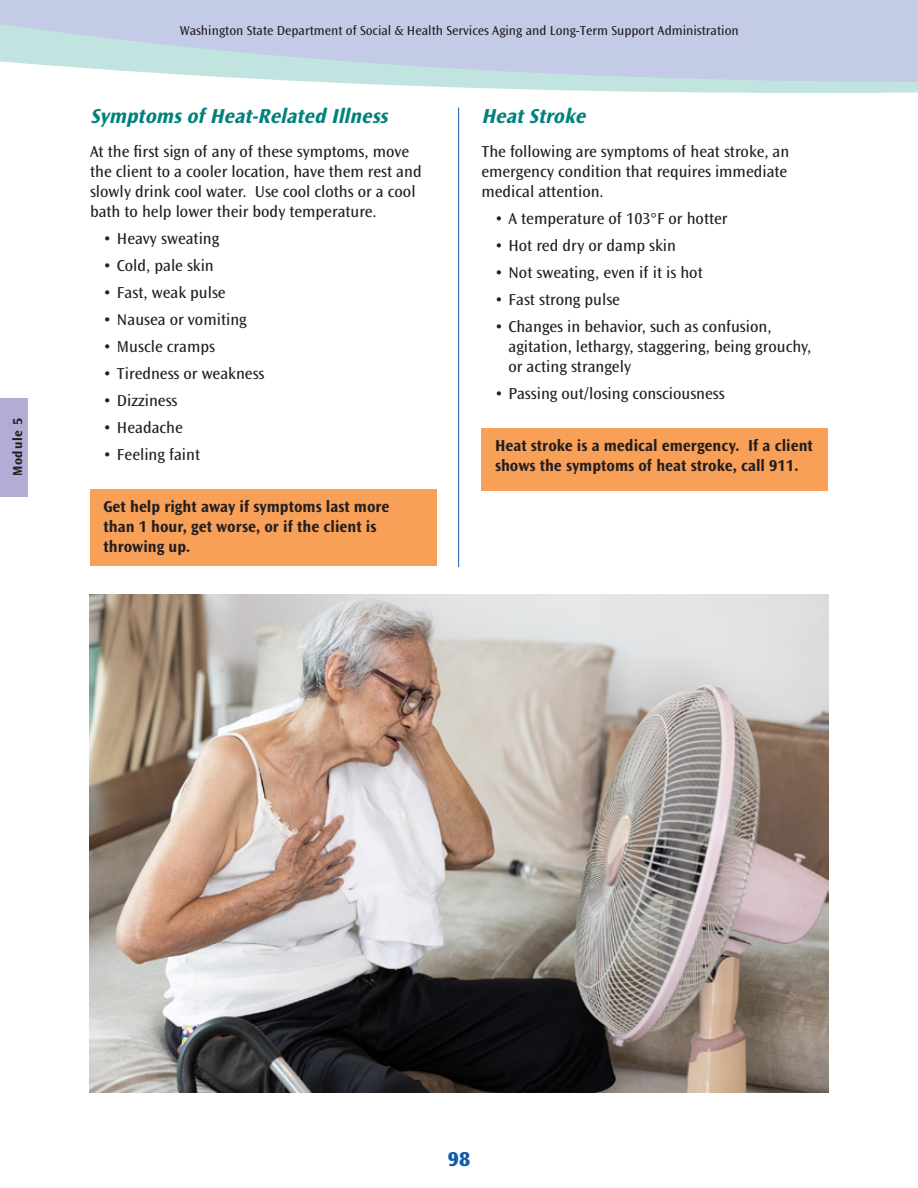
<style>
.page{position:relative;width:918px;height:1188px;background:#fff}
.page>*{position:absolute;margin:0;border:0;box-sizing:border-box;transform-origin:0 0}
.t1{font:italic 700 21px "Ocean Sans Std";color:#00827c}
.t2{font:800 21px "Ocean Sans Std";color:#135cab}
.t3{font:16.5px/19.8px "Ocean Sans Std";color:#231f20}
.t4{font:700 16.5px/19.8px "Ocean Sans Std";color:#231f20}
.t5{font:13.5px "Ocean Sans Std";color:#231f20}
.t6{font:700 13.5px "Ocean Sans Std";letter-spacing:.05em;color:#231f20}
</style>
<div class="page">
<svg style="left:0;top:0;width:918px;height:145px"></svg>
<div style="left:482px;top:428px;width:346px;height:63px;background:#f89f58"></div>
<div style="left:90px;top:489px;width:346px;height:77px;background:#f89f58"></div>
<hr style="left:458px;top:108px;width:1px;height:459px;background:#135cab">
<img style="left:90px;top:594px;width:738px;height:499px">
<div style="left:0;top:398px;width:27px;height:99px;background:#b4acd4"></div>
<p class="t6" style="left:10px;top:476px;width:60px;rotate:-90deg">Module 5</p>
<p class="t5" style="left:180px;top:23px;width:561px">Washington State Department of Social &amp; Health Services Aging and Long-Term Support Administration</p>
<p class="t1" style="left:90px;top:105px;width:304px">SymptomsofHeat-Related Illness</p>
<p class="t3" style="left:90px;top:142px;width:333px">At the first sign of any of these symptoms, move the client to a cooler location, have them rest and slowly drink cool water. Use cool cloths or a cool bath to help lower their body temperature.</p>
<p class="t3" style="left:104px;top:229px;width:117px">• Heavy sweating</p>
<p class="t3" style="left:104px;top:256px;width:112px">• Cold, pale skin</p>
<p class="t3" style="left:104px;top:283px;width:124px">• Fast, weak pulse</p>
<p class="t3" style="left:104px;top:310px;width:145px">• Nausea or vomiting</p>
<p class="t3" style="left:104px;top:337px;width:113px">• Muscle cramps</p>
<p class="t3" style="left:104px;top:364px;width:162px">• Tiredness or weakness</p>
<p class="t3" style="left:104px;top:391px;width:75px">• Dizziness</p>
<p class="t3" style="left:104px;top:418px;width:81px">• Headache</p>
<p class="t3" style="left:104px;top:445px;width:98px">• Feeling faint</p>
<p class="t4" style="left:104px;top:497px;width:287px">Get help right away if symptoms last more than 1 hour, get worse, or if the client is throwing up.</p>
<p class="t1" style="left:482px;top:105px;width:110px">HeatStroke</p>
<p class="t3" style="left:482px;top:142px;width:309px">The following are symptoms of heat stroke, an emergency condition that requires immediate medical attention.</p>
<p class="t3" style="left:495px;top:209px;width:234px">• A temperature of 103°F or hotter</p>
<p class="t3" style="left:495px;top:236px;width:183px">• Hot red dry or damp skin</p>
<p class="t3" style="left:495px;top:263px;width:209px">• Not sweating, even if it is hot</p>
<p class="t3" style="left:495px;top:290px;width:126px">• Fast strong pulse</p>
<p class="t3" style="left:508px;top:317px;width:304px;text-indent:-14px">• Changes in behavior, such as confusion, agitation, lethargy, staggering, being grouchy, or acting strangely</p>
<p class="t3" style="left:495px;top:384px;width:231px">• Passing out/losing consciousness</p>
<p class="t4" style="left:495px;top:436px;width:320px">Heat stroke is a medical emergency. If a client shows the symptoms of heat stroke, call 911.</p>
<p class="t2" style="left:448px;top:1147px;width:24px">98</p>
</div>
